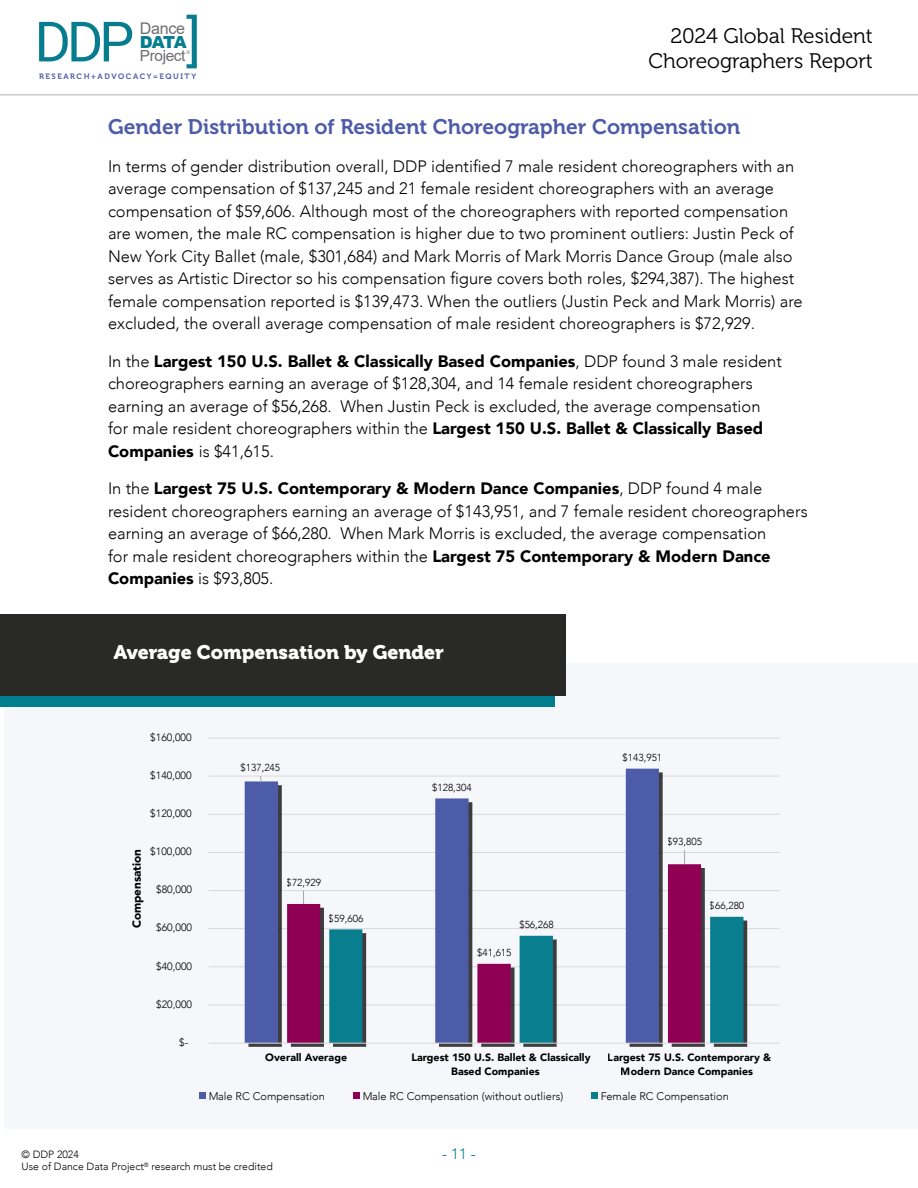
<style>
.page{position:relative;width:918px;height:1188px;background:#fff}
.page>*{position:absolute;margin:0;border:0;box-sizing:border-box;transform-origin:0 0}
.t1{font:55.65px "Roboto";color:#057d8f}
.t2{font:21px "Museo 700";color:#4d5ba8}
.t3{font:21px/25.2px "Museo 300";color:#000;text-align:right}
.t4{font:19.5px "Museo 900";color:#fff}
.t5{font:900 16.65px "Arial";color:#057d8f}
.t6{font:300 16.5px/22.5px "Avenir";color:#000}
.t7{font:16.05px "Arial";letter-spacing:-.02em;color:#6d6e71}
.t8{font:15.3px "Arial";letter-spacing:-.025em;color:#6d6e71}
.t9{font:300 15px "Avenir";color:#007d8e}
.t10{font:900 11.7px "Avenir";color:#000}
.t11{font:300 11.1px "Avenir";color:#000}
.t12{font:900 10.65px/14.5px "Avenir";color:#000}
.t13{font:300 10.65px "Avenir";color:#000}
.t14{font:300 10.5px "Avenir";color:#000}
.t15{font:300 10.2px "Avenir";color:#000}
.t16{font:7.8px "Museo 700";letter-spacing:.2em;color:#4d5ba8}
.s1{font-weight:900}
</style>
<div class="page">
<hr style="left:0;top:94px;width:918px;height:2px;background:#939497">
<svg style="left:187px;top:50px;width:3px;height:4px"></svg>
<div style="left:4px;top:663px;width:914px;height:466px;background:#f6f7fb"></div>
<div style="left:0;top:625px;width:554px;height:82px;background:#007d8e"></div>
<div style="left:0;top:615px;width:565px;height:81px;background:#292927"></div>
<hr style="left:208px;top:738px;width:572px;height:1px;background:#d9d9d9">
<hr style="left:208px;top:776px;width:572px;height:1px;background:#d9d9d9">
<hr style="left:208px;top:814px;width:572px;height:1px;background:#d9d9d9">
<hr style="left:208px;top:852px;width:572px;height:1px;background:#d9d9d9">
<hr style="left:208px;top:890px;width:572px;height:1px;background:#d9d9d9">
<hr style="left:208px;top:928px;width:572px;height:1px;background:#d9d9d9">
<hr style="left:208px;top:966px;width:572px;height:1px;background:#d9d9d9">
<hr style="left:208px;top:1005px;width:572px;height:1px;background:#d9d9d9">
<svg style="left:245px;top:769px;width:414px;height:274px"></svg>
<svg style="left:287px;top:864px;width:414px;height:179px"></svg>
<svg style="left:333px;top:921px;width:414px;height:126px"></svg>
<svg style="left:329px;top:917px;width:414px;height:126px"></svg>
<hr style="left:208px;top:1043px;width:572px;height:1px;background:#d9d9d9">
<svg style="left:259px;top:775px;width:3px;height:7px"></svg>
<svg style="left:303px;top:891px;width:1px;height:13px"></svg>
<svg style="left:684px;top:850px;width:1px;height:14px"></svg>
<div style="left:199px;top:1092px;width:6px;height:7px;background:#4d5ca9"></div>
<div style="left:353px;top:1092px;width:7px;height:7px;background:#8f0054"></div>
<div style="left:591px;top:1092px;width:7px;height:7px;background:#097e8f"></div>
<h1 class="t1" style="left:35px;top:3px;width:101px">DDP</h1>
<h1 class="t1" style="left:186px;top:1px;width:16px">]</h1>
<p class="t7" style="left:140px;top:17px;width:47px">Dance</p>
<p class="t5" style="left:140px;top:30px;width:48px">DATA</p>
<p class="t8" style="left:140px;top:45px;width:47px">Project</p>
<p class="t16" style="left:39px;top:72px;width:159px">RESEARCH+ADVOCACY=EQUITY</p>
<p class="t3" style="left:648px;top:24px;width:226px">2024 Global Resident<br>Choreographers Report</p>
<p class="t2" style="left:108px;top:115px;width:634px">Gender Distribution of Resident Choreographer Compensation</p>
<p class="t6" style="left:108px;top:155px;width:696px">In terms of gender distribution overall, DDP identified 7 male resident choreographers with an average compensation of $137,245 and 21 female resident choreographers with an average compensation of $59,606. Although most of the choreographers with reported compensation are women, the male RC compensation is higher due to two prominent outliers: Justin Peck of New York City Ballet (male, $301,684) and Mark Morris of Mark Morris Dance Group (male also serves as Artistic Director so his compensation figure covers both roles, $294,387). The highest female compensation reported is $139,473. When the outliers (Justin Peck and Mark Morris) are excluded, the overall average compensation of male resident choreographers is $72,929.</p>
<p class="t6" style="left:108px;top:350px;width:675px">In the <span class="s1">Largest 150 U.S. Ballet &amp; Classically Based Companies</span>, DDP found 3 male resident choreographers earning an average of $128,304, and 14 female resident choreographers earning an average of $56,268. When Justin Peck is excluded, the average compensation for male resident choreographers within the <span class="s1">Largest 150 U.S. Ballet &amp; Classically Based Companies</span> is $41,615.</p>
<p class="t6" style="left:108px;top:477px;width:701px">In the <span class="s1">Largest 75 U.S. Contemporary &amp; Modern Dance Companies</span>, DDP found 4 male resident choreographers earning an average of $143,951, and 7 female resident choreographers earning an average of $66,280. When Mark Morris is excluded, the average compensation<br>for male resident choreographers within the <span class="s1">Largest 75 Contemporary &amp; Modern Dance Companies</span> is $93,805.</p>
<p class="t4" style="left:114px;top:641px;width:332px">Average Compensation by Gender</p>
<p class="t13" style="left:150px;top:731px;width:43px">$160,000</p>
<p class="t13" style="left:150px;top:769px;width:43px">$140,000</p>
<p class="t13" style="left:150px;top:807px;width:43px">$120,000</p>
<p class="t13" style="left:150px;top:845px;width:43px">$100,000</p>
<p class="t10" style="left:127px;top:928px;width:81px;rotate:-90deg">Compensation</p>
<p class="t13" style="left:156px;top:883px;width:37px">$80,000</p>
<p class="t13" style="left:156px;top:921px;width:37px">$60,000</p>
<p class="t13" style="left:156px;top:960px;width:37px">$40,000</p>
<p class="t13" style="left:156px;top:998px;width:37px">$20,000</p>
<p class="t13" style="left:179px;top:1036px;width:11px">$-</p>
<p class="t15" style="left:241px;top:762px;width:41px">$137,245</p>
<p class="t15" style="left:287px;top:876px;width:36px">$72,929</p>
<p class="t15" style="left:329px;top:912px;width:36px">$59,606</p>
<p class="t15" style="left:432px;top:781px;width:41px">$128,304</p>
<p class="t15" style="left:477px;top:946px;width:36px">$41,615</p>
<p class="t15" style="left:519px;top:918px;width:36px">$56,268</p>
<p class="t15" style="left:623px;top:751px;width:41px">$143,951</p>
<p class="t15" style="left:668px;top:835px;width:36px">$93,805</p>
<p class="t15" style="left:710px;top:899px;width:36px">$66,280</p>
<p class="t12" style="left:265px;top:1049px;width:83px">Overall Average</p>
<p class="t12" style="left:451px;top:1049px;width:141px;text-indent:-40px">Largest 150 U.S. Ballet &amp; Classically<br>Based Companies</p>
<p class="t12" style="left:608px;top:1049px;width:165px;text-align:center">Largest 75 U.S. Contemporary &amp;<br>Modern Dance Companies</p>
<p class="t11" style="left:208px;top:1089px;width:118px">Male RC Compensation</p>
<p class="t11" style="left:362px;top:1089px;width:202px">Male RC Compensation (without outliers)</p>
<p class="t11" style="left:600px;top:1089px;width:130px">Female RC Compensation</p>
<p class="t14" style="left:22px;top:1148px;width:59px">© DDP 2024</p>
<p class="t9" style="left:442px;top:1145px;width:35px">- 11 -</p>
<p class="t14" style="left:22px;top:1160px;width:253px">Use of Dance Data Project<sup>®</sup> research must be credited</p>
</div>
